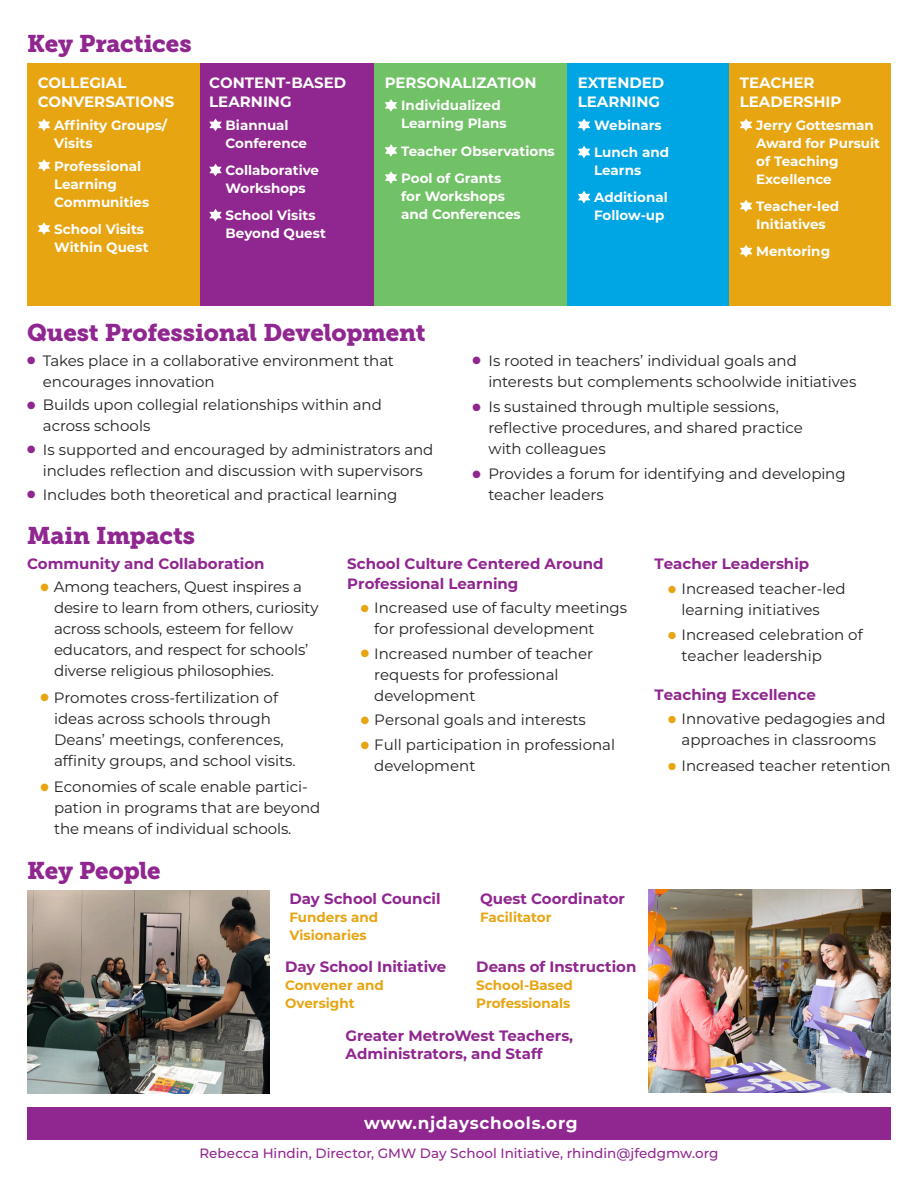
<style>
.page{position:relative;width:918px;height:1188px;background:#fff}
.page>*{position:absolute;margin:0;border:0;box-sizing:border-box;transform-origin:0 0}
.t1{font:24px "Museo Slab 900";letter-spacing:-.005em;color:#90268f}
.t2{font:700 16.8px "Montserrat";letter-spacing:.04em;color:#fff}
.t3{font:15px/21px "Montserrat";color:#231f20}
.t4{font:700 15px/19.5px "Montserrat";color:#90268f}
.t5{font:700 15px/19.5px "Montserrat";color:#fff}
.t6{font:700 13.5px/18px "Montserrat";color:#fff}
.t7{font:700 13.5px/18px "Montserrat";color:#e7a512}
.t8{font:500 13.5px "Montserrat";color:#90268f}
.s1{color:#90268f}
.s2{color:#e7a512}
</style>
<div class="page">
<div style="left:729px;top:63px;width:162px;height:243px;background:#e7a512"></div>
<svg style="left:740px;top:119px;width:12px;height:12px"></svg>
<svg style="left:740px;top:200px;width:12px;height:12px"></svg>
<svg style="left:740px;top:245px;width:12px;height:12px"></svg>
<div style="left:374px;top:63px;width:194px;height:243px;background:#71c167"></div>
<svg style="left:385px;top:99px;width:12px;height:13px"></svg>
<svg style="left:385px;top:144px;width:12px;height:13px"></svg>
<svg style="left:385px;top:171px;width:12px;height:13px"></svg>
<div style="left:567px;top:63px;width:162px;height:243px;background:#00a5e3"></div>
<svg style="left:578px;top:119px;width:12px;height:12px"></svg>
<svg style="left:578px;top:146px;width:12px;height:12px"></svg>
<svg style="left:578px;top:191px;width:12px;height:12px"></svg>
<div style="left:198px;top:63px;width:176px;height:243px;background:#90268f"></div>
<svg style="left:209px;top:119px;width:13px;height:12px"></svg>
<svg style="left:209px;top:164px;width:13px;height:12px"></svg>
<svg style="left:209px;top:209px;width:13px;height:12px"></svg>
<div style="left:27px;top:63px;width:173px;height:243px;background:#e7a512"></div>
<svg style="left:38px;top:119px;width:12px;height:12px"></svg>
<svg style="left:38px;top:159px;width:12px;height:13px"></svg>
<svg style="left:38px;top:222px;width:12px;height:13px"></svg>
<img style="left:27px;top:891px;width:243px;height:202px">
<img style="left:648px;top:890px;width:243px;height:202px">
<div style="left:27px;top:1107px;width:864px;height:32px;background:#90268f"></div>
<p class="t1" style="left:27px;top:29px;width:166px">Key Practices</p>
<p class="t5" style="left:38px;top:72px;width:138px">COLLEGIAL<br>CONVERSATIONS</p>
<p class="t6" style="left:54px;top:115px;width:114px">Affinity Groups/<br>Visits</p>
<p class="t6" style="left:54px;top:156px;width:97px">Professional<br>Learning<br>Communities</p>
<p class="t6" style="left:54px;top:219px;width:96px">School Visits<br>Within Quest</p>
<p class="t5" style="left:209px;top:72px;width:139px">CONTENT-BASED<br>LEARNING</p>
<p class="t6" style="left:226px;top:115px;width:83px">Biannual<br>Conference</p>
<p class="t6" style="left:226px;top:161px;width:95px">Collaborative<br>Workshops</p>
<p class="t6" style="left:226px;top:206px;width:102px">School Visits<br>Beyond Quest</p>
<p class="t5" style="left:385px;top:72px;width:153px">PERSONALIZATION</p>
<p class="t6" style="left:401px;top:96px;width:107px">Individualized<br>Learning Plans</p>
<p class="t6" style="left:401px;top:141px;width:155px">Teacher Observations</p>
<p class="t6" style="left:401px;top:168px;width:121px">Pool of Grants for Workshops and Conferences</p>
<p class="t5" style="left:578px;top:72px;width:88px">EXTENDED<br>LEARNING</p>
<p class="t6" style="left:594px;top:115px;width:69px">Webinars</p>
<p class="t6" style="left:594px;top:143px;width:76px">Lunch and<br>Learns</p>
<p class="t6" style="left:594px;top:188px;width:75px">Additional<br>Follow-up</p>
<p class="t5" style="left:740px;top:72px;width:103px">TEACHER<br>LEADERSHIP</p>
<p class="t6" style="left:756px;top:115px;width:125px">Jerry Gottesman<br>Award for Pursuit of Teaching<br>Excellence</p>
<p class="t6" style="left:756px;top:197px;width:85px">Teacher-led<br>Initiatives</p>
<p class="t6" style="left:756px;top:242px;width:75px">Mentoring</p>
<p class="t1" style="left:27px;top:319px;width:400px">Quest Professional Development</p>
<p class="t3" style="left:43px;top:349px;width:353px;text-indent:-16px"><span class="s1">●</span> Takes place in a collaborative environment that encourages innovation</p>
<p class="t3" style="left:43px;top:394px;width:340px;text-indent:-16px"><span class="s1">●</span> Builds upon collegial relationships within and across schools</p>
<p class="t3" style="left:27px;top:439px;width:408px;text-align:center"><span class="s1">●</span> Is supported and encouraged by administrators and includes reflection and discussion with supervisors</p>
<p class="t3" style="left:27px;top:483px;width:372px"><span class="s1">●</span> Includes both theoretical and practical learning</p>
<p class="t3" style="left:488px;top:349px;width:370px;text-indent:-16px"><span class="s1">●</span> Is rooted in teachers’ individual goals and interests but complements schoolwide initiatives</p>
<p class="t3" style="left:488px;top:396px;width:316px;text-indent:-16px"><span class="s1">●</span> Is sustained through multiple sessions, reflective procedures, and shared practice with colleagues</p>
<p class="t3" style="left:488px;top:463px;width:359px;text-indent:-16px"><span class="s1">●</span> Provides a forum for identifying and developing teacher leaders</p>
<p class="t1" style="left:27px;top:521px;width:170px">Main Impacts</p>
<p class="t4" style="left:27px;top:553px;width:239px">Community and Collaboration</p>
<p class="t3" style="left:54px;top:576px;width:266px;text-indent:-14px"><span class="s2">●</span> Among teachers, Quest inspires a desire to learn from others, curiosity across schools, esteem for fellow educators, and respect for schools’ diverse religious philosophies.</p>
<p class="t3" style="left:54px;top:686px;width:243px;text-indent:-14px"><span class="s2">●</span> Promotes cross-fertilization of ideas across schools through Deans’ meetings, conferences, affinity groups, and school visits.</p>
<p class="t3" style="left:54px;top:776px;width:268px;text-indent:-14px"><span class="s2">●</span> Economies of scale enable partici&shy;pation in programs that are beyond the means of individual schools.</p>
<p class="t1" style="left:27px;top:857px;width:135px">Key People</p>
<p class="t4" style="left:347px;top:553px;width:258px">School Culture Centered Around<br>Professional Learning</p>
<p class="t3" style="left:374px;top:597px;width:254px;text-indent:-14px"><span class="s2">●</span> Increased use of faculty meetings for professional development</p>
<p class="t3" style="left:374px;top:642px;width:220px;text-indent:-14px"><span class="s2">●</span> Increased number of teacher requests for professional development</p>
<p class="t3" style="left:361px;top:709px;width:227px"><span class="s2">●</span> Personal goals and interests</p>
<p class="t3" style="left:374px;top:734px;width:242px;text-indent:-14px"><span class="s2">●</span> Full participation in professional development</p>
<p class="t4" style="left:289px;top:889px;width:153px">Day School Council</p>
<p class="t7" style="left:289px;top:908px;width:90px">Funders and<br>Visionaries</p>
<p class="t4" style="left:285px;top:956px;width:163px">Day School Initiative</p>
<p class="t7" style="left:285px;top:976px;width:100px">Convener and<br>Oversight</p>
<p class="t4" style="left:480px;top:889px;width:146px">Quest Coordinator</p>
<p class="t7" style="left:480px;top:908px;width:73px">Facilitator</p>
<p class="t4" style="left:476px;top:956px;width:162px">Deans of Instruction</p>
<p class="t7" style="left:476px;top:976px;width:98px">School-Based<br>Professionals</p>
<p class="t4" style="left:346px;top:1026px;width:229px;line-height:18px">Greater MetroWest Teachers,<br>Administrators, and Staff</p>
<p class="t4" style="left:655px;top:553px;width:156px">Teacher Leadership</p>
<p class="t3" style="left:682px;top:577px;width:166px;text-indent:-14px"><span class="s2">●</span> Increased teacher-led learning initiatives</p>
<p class="t3" style="left:682px;top:624px;width:183px;text-indent:-14px"><span class="s2">●</span> Increased celebration of teacher leadership</p>
<p class="t4" style="left:655px;top:684px;width:163px">Teaching Excellence</p>
<p class="t3" style="left:668px;top:708px;width:219px;text-align:center"><span class="s2">●</span> Innovative pedagogies and approaches in classrooms</p>
<p class="t3" style="left:668px;top:754px;width:224px"><span class="s2">●</span> Increased teacher retention</p>
<p class="t2" style="left:364px;top:1110px;width:215px">www.njdayschools.org</p>
<p class="t8" style="left:199px;top:1144px;width:521px">Rebecca Hindin, Director, GMW Day School Initiative, rhindin@jfedgmw.org</p>
</div>
